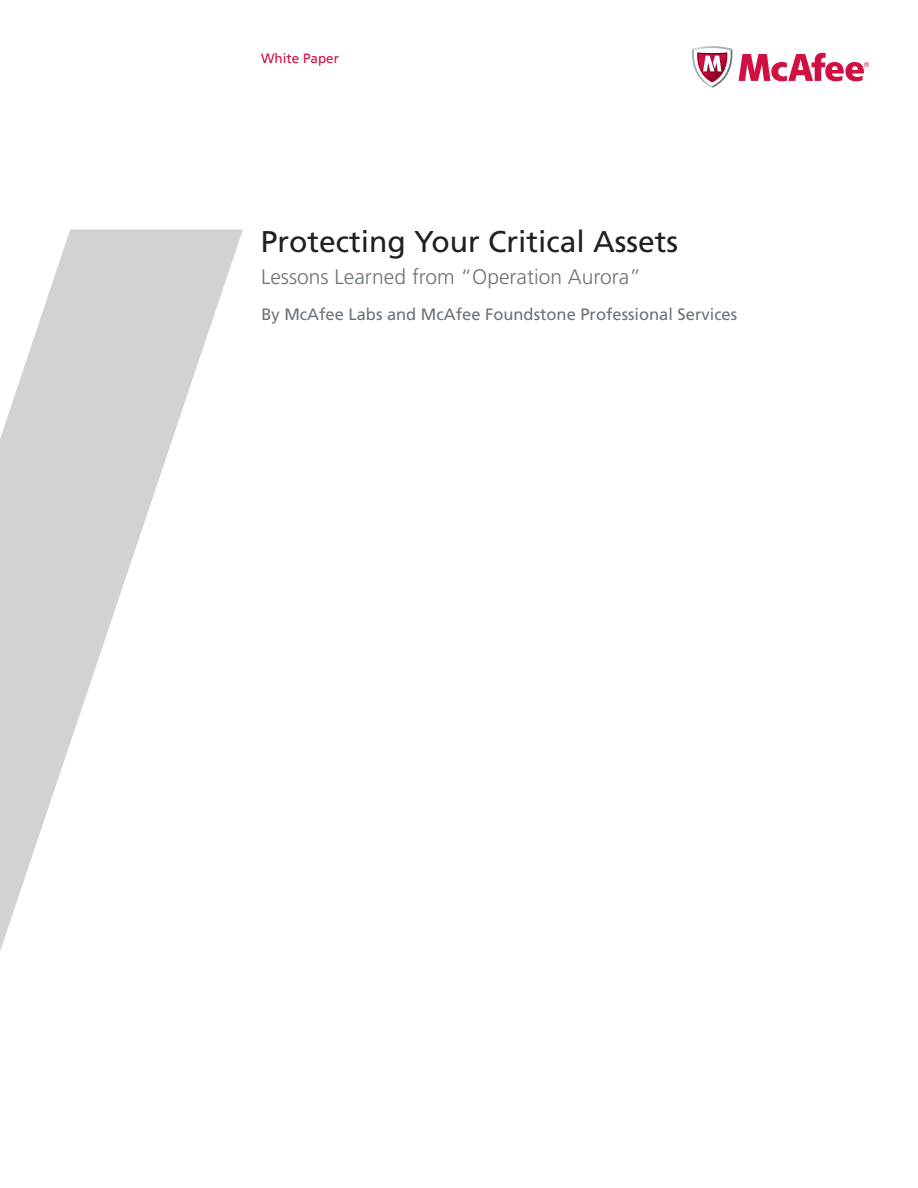
<style>
.page{position:relative;width:918px;height:1188px;background:#fff}
.page>*{position:absolute;margin:0;border:0;box-sizing:border-box;transform-origin:0 0}
.t1{font:30px "Frutiger";color:#231f20}
.TitleSubhead_Gray{font:300 21px "Frutiger";color:#6a747b}
.TitleSubhead_Gray-2{font:16.5px "Frutiger";color:#6a747b}
.PaperTitleHeader_Red{font:13.5px "Frutiger";color:#d20d44}
</style>
<div class="page">
<svg style="left:0;top:230px;width:243px;height:721px"></svg>
<svg style="left:739px;top:53px;width:130px;height:28px"></svg>
<svg style="left:692px;top:46px;width:40px;height:42px"></svg>
<p class="PaperTitleHeader_Red" style="left:261px;top:50px;width:80px">White Paper</p>
<p class="t1" style="left:261px;top:224px;width:419px">Protecting Your Critical Assets</p>
<p class="TitleSubhead_Gray" style="left:261px;top:264px;width:382px">Lessons Learned from “Operation Aurora”</p>
<p class="TitleSubhead_Gray-2" style="left:261px;top:304px;width:477px">By McAfee Labs and McAfee Foundstone Professional Services</p>
</div>
